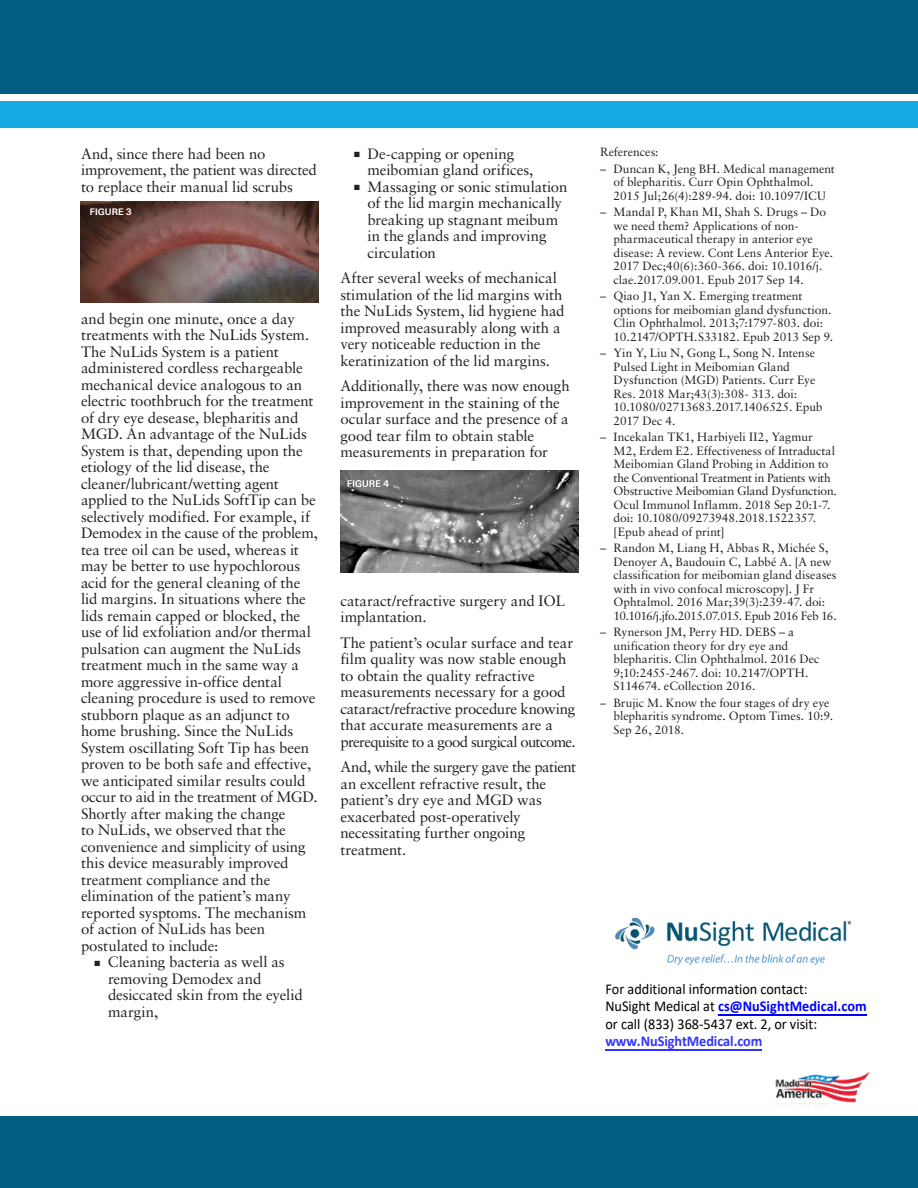
<style>
.page{position:relative;width:918px;height:1188px;background:#fff}
.page>*{position:absolute;margin:0;border:0;box-sizing:border-box;transform-origin:0 0}
.t1{font:15px/16.5px "Sabon";letter-spacing:-.01em;color:#231f20}
.t2{font:15px/17.5px "Calibri";color:#000;scale:.95 1}
.t3{font:700 15px "Calibri";letter-spacing:-.005em;color:#33f;scale:.95 1}
.t4{font:12px/13.5px "Sabon";color:#231f20}
.t5{font:9.9px "U65";color:#fff}
.s1{font-weight:700;color:#00f}
</style>
<div class="page">
<div style="left:0;top:0;width:918px;height:94px;background:#005e82"></div>
<div style="left:0;top:101px;width:918px;height:27px;background:#17a9e1"></div>
<div style="left:0;top:1116px;width:918px;height:72px;background:#005e82"></div>
<img style="left:80px;top:201px;width:239px;height:101px">
<img style="left:340px;top:471px;width:238px;height:102px">
<svg style="left:348px;top:480px;width:41px;height:7px"></svg>
<hr style="left:606px;top:1049px;width:156px;height:1px;background:#33f">
<hr style="left:718px;top:1014px;width:148px;height:1px;background:#00f">
<img style="left:616px;top:918px;width:234px;height:47px">
<img style="left:775px;top:1072px;width:95px;height:34px">
<p class="t1" style="left:81px;top:145px;width:237px">And, since there had been no improvement, the patient was directed to replace their manual lid scrubs</p>
<p class="t5" style="left:90px;top:205px;width:44px">FIGURE 3</p>
<p class="t1" style="left:81px;top:310px;width:239px">and begin one minute, once a day treatments with the NuLids System.<br>The NuLids System is a patient administered cordless rechargeable mechanical device analogous to an electric toothbruch for the treatment of dry eye desease, blepharitis and MGD. An advantage of the NuLids System is that, depending upon the etiology of the lid disease, the cleaner/lubricant/wetting agent applied to the NuLids SoftTip can be selectively modified. For example, if Demodex in the cause of the problem, tea tree oil can be used, whereas it may be better to use hypochlorous acid for the general cleaning of the lid margins. In situations where the lids remain capped or blocked, the use of lid exfoliation and/or thermal pulsation can augment the NuLids treatment much in the same way a more aggressive in-office dental cleaning procedure is used to remove stubborn plaque as an adjunct to home brushing. Since the NuLids System oscillating Soft Tip has been proven to be both safe and effective, we anticipated similar results could occur to aid in the treatment of MGD.<br>Shortly after making the change<br>to NuLids, we observed that the convenience and simplicity of using this device measurably improved treatment compliance and the elimination of the patient’s many reported sysptoms. The mechanism of action of NuLids has been postulated to include:</p>
<p class="t1" style="left:108px;top:953px;width:196px;text-indent:-14px">■ Cleaning bacteria as well as removing Demodex and desiccated skin from the eyelid margin,</p>
<p class="t1" style="left:368px;top:145px;width:167px;text-indent:-14px">■ De-capping or opening meibomian gland orifices,</p>
<p class="t1" style="left:368px;top:178px;width:201px;text-indent:-14px">■ Massaging or sonic stimulation of the lid margin mechanically breaking up stagnant meibum in the glands and improving circulation</p>
<p class="t1" style="left:340px;top:269px;width:226px">After several weeks of mechanical stimulation of the lid margins with the NuLids System, lid hygiene had improved measurably along with a very noticeable reduction in the keratinization of the lid margins.</p>
<p class="t1" style="left:340px;top:377px;width:231px">Additionally, there was now enough improvement in the staining of the ocular surface and the presence of a good tear film to obtain stable measurements in preparation for</p>
<p class="t1" style="left:340px;top:592px;width:226px">cataract/refractive surgery and IOL implantation.</p>
<p class="t1" style="left:340px;top:634px;width:237px">The patient’s ocular surface and tear film quality was now stable enough to obtain the quality refractive measurements necessary for a good cataract/refractive procedure knowing that accurate measurements are a prerequisite to a good surgical outcome.</p>
<p class="t1" style="left:340px;top:758px;width:237px">And, while the surgery gave the patient an excellent refractive result, the patient’s dry eye and MGD was exacerbated post-operatively necessitating further ongoing treatment.</p>
<p class="t4" style="left:600px;top:145px;width:60px">References:</p>
<p class="t4" style="left:614px;top:162px;width:223px;text-indent:-14px">– Duncan K, Jeng BH. Medical management of blepharitis. Curr Opin Ophthalmol.<br>2015 Jul;26(4):289-94. doi: 10.1097/ICU</p>
<p class="t4" style="left:614px;top:205px;width:221px;text-indent:-14px">– Mandal P, Khan MI, Shah S. Drugs – Do we need them? Applications of non&shy;pharmaceutical therapy in anterior eye disease: A review. Cont Lens Anterior Eye.<br>2017 Dec;40(6):360-366. doi: 10.1016/j. clae.2017.09.001. Epub 2017 Sep 14.</p>
<p class="t4" style="left:614px;top:289px;width:221px;text-indent:-14px">– Qiao J1, Yan X. Emerging treatment options for meibomian gland dysfunction.<br>Clin Ophthalmol. 2013;7:1797-803. doi:<br>10.2147/OPTH.S33182. Epub 2013 Sep 9.</p>
<p class="t4" style="left:614px;top:346px;width:211px;text-indent:-14px">– Yin Y, Liu N, Gong L, Song N. Intense<br>Pulsed Light in Meibomian Gland<br>Dysfunction (MGD) Patients. Curr Eye<br>Res. 2018 Mar;43(3):308- 313. doi:<br>10.1080/02713683.2017.1406525. Epub<br>2017 Dec 4.</p>
<p class="t4" style="left:614px;top:430px;width:225px;text-indent:-14px">– Incekalan TK1, Harbiyeli II2, Yagmur M2, Erdem E2. Effectiveness of Intraductal Meibomian Gland Probing in Addition to the Conventional Treatment in Patients with Obstructive Meibomian Gland Dysfunction.<br>Ocul Immunol Inflamm. 2018 Sep 20:1-7. doi: 10.1080/09273948.2018.1522357. [Epub ahead of print]</p>
<p class="t4" style="left:614px;top:541px;width:225px;text-indent:-14px">– Randon M, Liang H, Abbas R, Michée S, Denoyer A, Baudouin C, Labbé A. [A new classification for meibomian gland diseases with in vivo confocal microscopy]. J Fr Ophtalmol. 2016 Mar;39(3):239-47. doi:<br>10.1016/j.jfo.2015.07.015. Epub 2016 Feb 16.</p>
<p class="t4" style="left:614px;top:625px;width:208px;text-indent:-14px">– Rynerson JM, Perry HD. DEBS – a unification theory for dry eye and blepharitis. Clin Ophthalmol. 2016 Dec 9;10:2455-2467. doi: 10.2147/OPTH.<br>S114674. eCollection 2016.</p>
<p class="t4" style="left:614px;top:696px;width:221px;text-indent:-14px">– Brujic M. Know the four stages of dry eye blepharitis syndrome. Optom Times. 10:9.<br>Sep 26, 2018.</p>
<p class="t2" style="left:605px;top:980px;width:277px">For additional information contact:<br>NuSight Medical at <span class="s1">cs@NuSightMedical.com </span>or call (833) 368-5437 ext. 2, or visit:</p>
<p class="t3" style="left:605px;top:1031px;width:167px">www.NuSightMedical.com</p>
</div>
